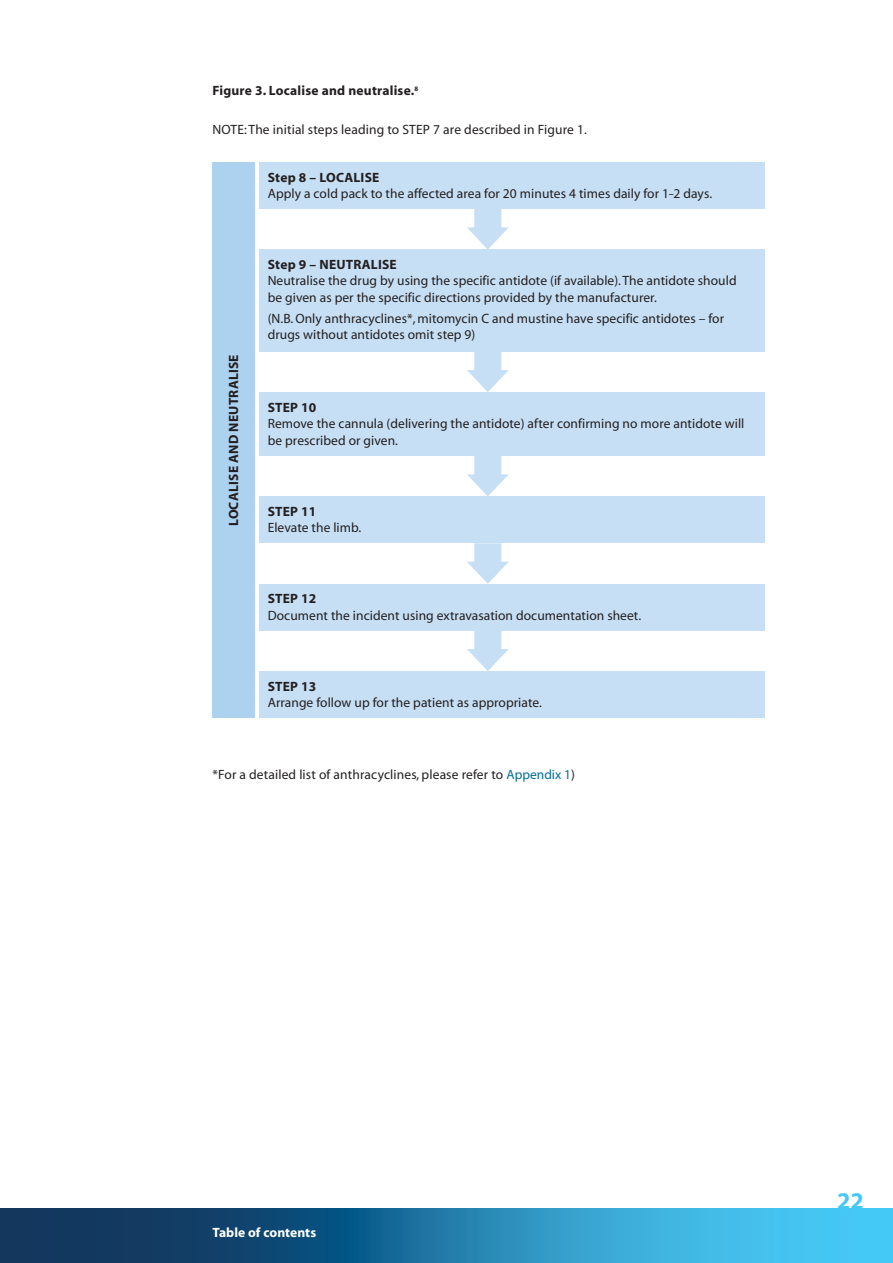
<style>
.page{position:relative;width:893px;height:1263px;background:#fff}
.page>*{position:absolute;margin:0;border:0;box-sizing:border-box;transform-origin:0 0}
.t1{font:700 24px "Myriad";color:#44c8f5}
.t2{font:13.5px/16.5px "Myriad";letter-spacing:.005em;color:#231f20}
.t3{font:700 13.5px "Myriad";letter-spacing:.015em;color:#231f20}
.t4{font:700 13.5px "Myriad";letter-spacing:.005em;color:#fff}
.s1{color:#006d9e}
</style>
<div class="page">
<svg style="left:0;top:1208px;width:893px;height:55px;background:#267ba7"></svg>
<div style="left:212px;top:162px;width:553px;height:47px;background:#c7dff4"></div>
<div style="left:212px;top:392px;width:553px;height:64px;background:#c7dff4"></div>
<div style="left:212px;top:250px;width:553px;height:102px;background:#c7dff4"></div>
<svg style="left:467px;top:209px;width:42px;height:41px"></svg>
<svg style="left:467px;top:352px;width:42px;height:40px"></svg>
<div style="left:212px;top:496px;width:553px;height:47px;background:#c7dff4"></div>
<svg style="left:467px;top:456px;width:42px;height:40px"></svg>
<div style="left:212px;top:584px;width:553px;height:47px;background:#c7dff4"></div>
<svg style="left:467px;top:543px;width:41px;height:41px"></svg>
<div style="left:212px;top:671px;width:553px;height:47px;background:#c7dff4"></div>
<svg style="left:467px;top:631px;width:42px;height:40px"></svg>
<div style="left:212px;top:162px;width:47px;height:556px;background:#fff"></div>
<div style="left:212px;top:162px;width:43px;height:556px;background:#acd2ef"></div>
<p class="t3" style="left:212px;top:86px;width:207px">Figure 3. Localise and neutralise.<sup>8</sup></p>
<p class="t2" style="left:212px;top:123px;width:376px">NOTE: The initial steps leading to STEP 7 are described in Figure 1.</p>
<p class="t3" style="left:268px;top:172px;width:113px">Step 8 – LOCALISE</p>
<p class="t2" style="left:268px;top:186px;width:446px">Apply a cold pack to the affected area for 20 minutes 4 times daily for 1—2 days.</p>
<p class="t3" style="left:229px;top:526px;width:173px;rotate:-90deg">LOCALISE AND NEUTRALISE</p>
<p class="t3" style="left:268px;top:259px;width:131px">Step 9 – NEUTRALISE</p>
<p class="t2" style="left:268px;top:274px;width:470px">Neutralise the drug by using the specific antidote (if available).The antidote should be given as per the specific directions provided by the manufacturer.</p>
<p class="t2" style="left:268px;top:311px;width:458px">(N.B. Only anthracyclines*, mitomycin C and mustine have specific antidotes – for drugs without antidotes omit step 9)</p>
<p class="t3" style="left:268px;top:402px;width:50px">STEP 10</p>
<p class="t2" style="left:268px;top:416px;width:478px">Remove the cannula (delivering the antidote) after confirming no more antidote will be prescribed or given.</p>
<p class="t3" style="left:268px;top:506px;width:50px">STEP 11</p>
<p class="t2" style="left:268px;top:521px;width:95px">Elevate the limb.</p>
<p class="t3" style="left:268px;top:594px;width:50px">STEP 12</p>
<p class="t2" style="left:268px;top:608px;width:375px">Document the incident using extravasation documentation sheet.</p>
<p class="t3" style="left:268px;top:681px;width:50px">STEP 13</p>
<p class="t2" style="left:268px;top:695px;width:276px">Arrange follow up for the patient as appropriate.</p>
<p class="t2" style="left:212px;top:768px;width:364px">*For a detailed list of anthracyclines, please refer to <span class="s1">Appendix 1</span>)</p>
<p class="t4" style="left:212px;top:1227px;width:105px">Table of contents</p>
<h1 class="t1" style="left:837px;top:1191px;width:28px">22</h1>
</div>
